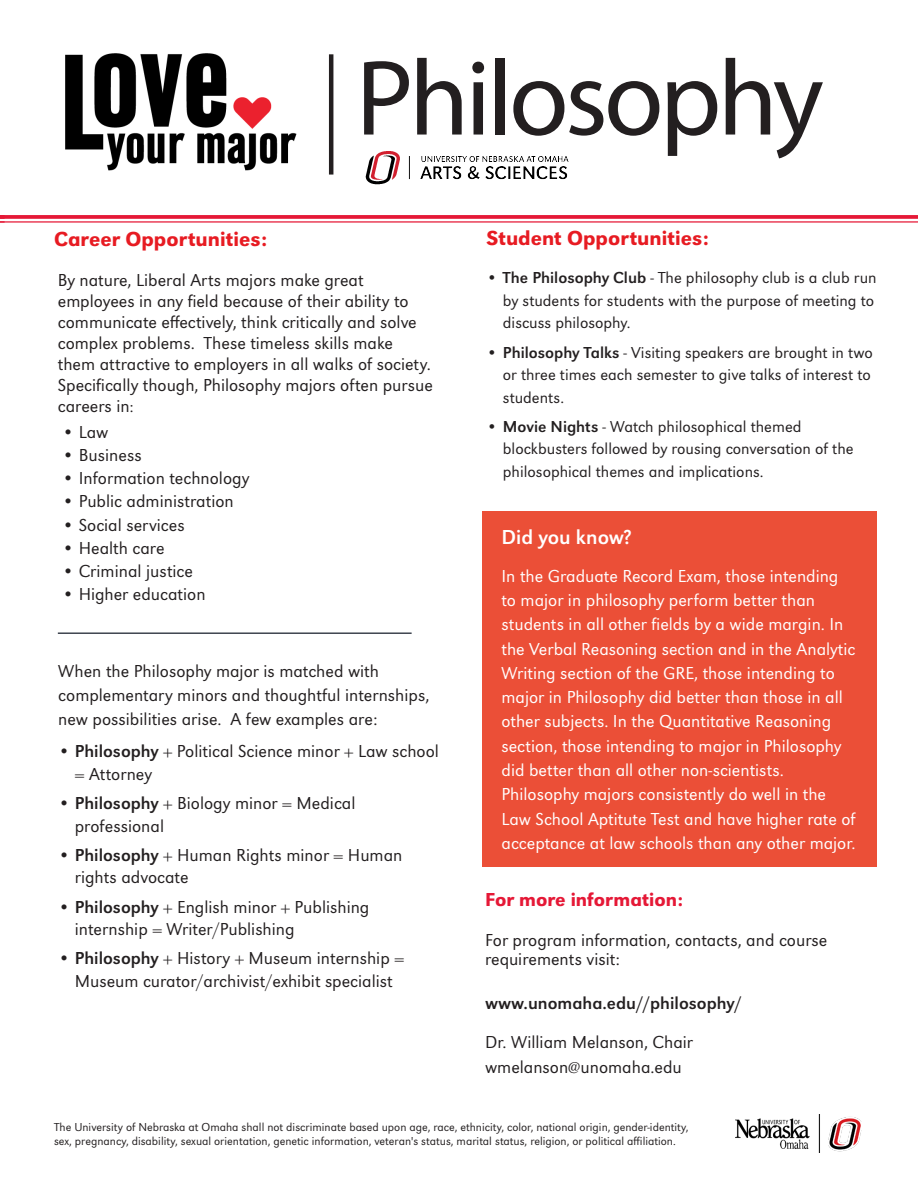
<style>
.page{position:relative;width:918px;height:1188px;background:#fff}
.page>*{position:absolute;margin:0;border:0;box-sizing:border-box;transform-origin:0 0}
.t1{font:108px "Myriad Pro";letter-spacing:-.035em;color:#231f20}
.Sublevel_2_white{font:500 21px "URW Grotesk";color:#e71b22}
.Sub_level_3{font:21px "URW Grotesk";color:#fff}
.Sub_level_3-2{font:500 19.5px "URW Grotesk";color:#e51836}
.Body_copy{font:300 18px/21px "URW Grotesk";color:#231f20}
.Subheads{font:300 18px/24.3px "URW Grotesk";color:#fff}
.Body_copy-2{font:18px "URW Grotesk";color:#231f20}
.t2{font:300 16.5px/22.5px "URW Grotesk";color:#231f20}
.t3{font:300 12px/14.4px "URW Grotesk";color:#231f20}
.s1{font-size:16.5px}
.s2{font-weight:400}
</style>
<div class="page">
<img style="left:736px;top:1115px;width:126px;height:38px">
<div style="left:483px;top:512px;width:394px;height:355px;background:#eb4f37"></div>
<hr style="left:58px;top:632px;width:354px;height:2px;background:#3e444f">
<img style="left:65px;top:53px;width:232px;height:118px">
<hr style="left:329px;top:54px;width:4px;height:121px;background:#231f20">
<svg style="left:0;top:215px;width:918px;height:4px;background:#e62541"></svg>
<hr style="left:0;top:221px;width:918px;height:2px;background:#e51836">
<img style="left:365px;top:151px;width:204px;height:34px">
<p class="t1" style="left:356px;top:32px;width:469px">Philosophy</p>
<p class="Sublevel_2_white" style="left:54px;top:227px;width:215px">Career Opportunities:</p>
<p class="Body_copy" style="left:58px;top:270px;width:376px">By nature, Liberal Arts majors make great employees in any field because of their ability to communicate effectively, think critically and solve complex problems. These timeless skills make them attractive to employers in all walks of society.<br>Specifically though, Philosophy majors often pursue careers in<span class="s1">:</span></p>
<p class="Body_copy" style="left:62px;top:421px;width:48px">• Law</p>
<p class="Body_copy" style="left:62px;top:445px;width:81px">• Business</p>
<p class="Body_copy" style="left:62px;top:468px;width:189px">• Information technology</p>
<p class="Body_copy" style="left:62px;top:491px;width:173px">• Public administration</p>
<p class="Body_copy" style="left:62px;top:514px;width:124px">• Social services</p>
<p class="Body_copy" style="left:62px;top:538px;width:104px">• Health care</p>
<p class="Body_copy" style="left:62px;top:561px;width:132px">• Criminal justice</p>
<p class="Body_copy" style="left:62px;top:584px;width:145px">• Higher education</p>
<p class="Body_copy" style="left:58px;top:660px;width:373px;line-height:24px">When the Philosophy major is matched with complementary minors and thoughtful internships, new possibilities arise. A few examples are:</p>
<p class="Body_copy" style="left:75px;top:740px;width:366px;line-height:22.5px;text-indent:-16px"><span class="s2">• Philosophy</span> + Political Science minor + Law school = Attorney</p>
<p class="Body_copy" style="left:75px;top:792px;width:282px;line-height:22.5px;text-indent:-16px"><span class="s2">• Philosophy</span> + Biology minor = Medical professional</p>
<p class="Body_copy" style="left:75px;top:844px;width:329px;line-height:22.5px;text-indent:-16px"><span class="s2">• Philosophy</span> + Human Rights minor = Human rights advocate</p>
<p class="Body_copy" style="left:75px;top:895px;width:296px;line-height:22.5px;text-indent:-16px"><span class="s2">• Philosophy</span> + English minor + Publishing internship = Writer/Publishing</p>
<p class="Body_copy" style="left:58px;top:947px;width:347px;line-height:22.5px;text-align:center"><span class="s2">• Philosophy</span> + History + Museum internship =<br>Museum curator/archivist/exhibit specialist</p>
<p class="Sublevel_2_white" style="left:486px;top:226px;width:224px">Student Opportunities:</p>
<p class="t2" style="left:503px;top:267px;width:375px;text-indent:-16px"><span class="s2">• The Philosophy Club</span> - The philosophy club is a club run by students for students with the purpose of meeting to discuss philosophy.</p>
<p class="t2" style="left:503px;top:341px;width:371px;text-indent:-16px"><span class="s2">• Philosophy Talks</span> - Visiting speakers are brought in two or three times each semester to give talks of interest to students.</p>
<p class="t2" style="left:503px;top:415px;width:352px;text-indent:-16px"><span class="s2">• Movie Nights</span> - Watch philosophical themed blockbusters followed by rousing conversation of the philosophical themes and implications.</p>
<p class="Sub_level_3" style="left:502px;top:525px;width:132px">Did you know?</p>
<p class="Subheads" style="left:502px;top:564px;width:356px">In the Graduate Record Exam, those intending to major in philosophy perform better than students in all other fields by a wide margin. In the Verbal Reasoning section and in the Analytic Writing section of the GRE, those intending to major in Philosophy did better than those in all other subjects. In the Quantitative Reasoning section, those intending to major in Philosophy did better than all other non-scientists.<br>Philosophy majors consistently do well in the Law School Aptitute Test and have higher rate of acceptance at law schools than any other major.</p>
<p class="Sub_level_3-2" style="left:485px;top:888px;width:200px">For more information:</p>
<p class="Body_copy" style="left:485px;top:930px;width:344px;line-height:19.5px">For program information, contacts, and course requirements visit:</p>
<p class="Body_copy-2" style="left:485px;top:993px;width:258px">www.unomaha.edu//philosophy/</p>
<p class="Body_copy" style="left:485px;top:1029px;width:210px;line-height:25.5px">Dr. William Melanson, Chair wmelanson@unomaha.edu</p>
<p class="t3" style="left:54px;top:1120px;width:636px">The University of Nebraska at Omaha shall not discriminate based upon age, race, ethnicity, color, national origin, gender-identity, sex, pregnancy, disability, sexual orientation, genetic information, veteran's status, marital status, religion, or political affiliation.</p>
</div>
